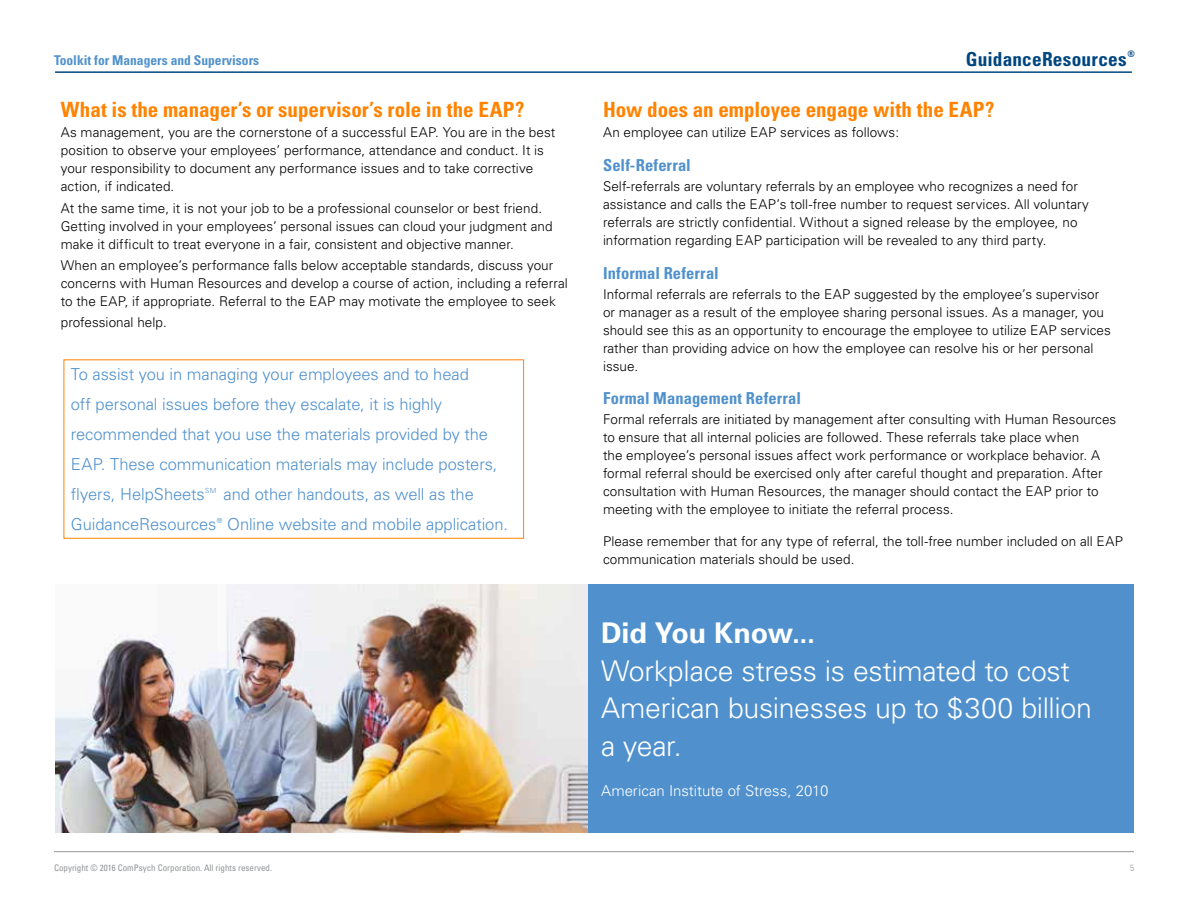
<style>
.page{position:relative;width:1188px;height:918px;background:#fff}
.page>*{position:absolute;margin:0;border:0;box-sizing:border-box;transform-origin:0 0}
.t1{font:300 28.5px/37.5px "Univers";letter-spacing:-.01em;color:#fff}
.t2{font:700 28.5px "Univers";color:#fff}
.t3{font:700 condensed 21px "Univers";color:#ff8300}
.t4{font:700 condensed 19.35px "Univers";letter-spacing:.01em;color:#00467f}
.t5{font:300 16.5px/30px "Univers";letter-spacing:-.005em;color:#5091cd}
.t6{font:700 condensed 16.5px "Univers";letter-spacing:.01em;color:#5091cd}
.t7{font:300 15px "Univers";color:#fff}
.t8{font:300 13.5px/18px "Univers";letter-spacing:.005em;color:#000}
.t9{font:700 condensed 13.5px "Univers";color:#5091cd}
.t10{font:condensed 9px "Univers";color:#939598}
.t11{font:300 condensed 9px "Univers";color:#939598}
.t12{font:300 7.05px "Univers";color:#5091cd}
</style>
<div class="page">
<hr style="left:54px;top:851px;width:1080px;height:1px;background:#939598">
<hr style="left:55px;top:71px;width:1077px;height:2px;background:#00467f">
<div style="left:55px;top:584px;width:1079px;height:249px;background:#5091cd"></div>
<img style="left:55px;top:584px;width:533px;height:249px">
<p class="t9" style="left:54px;top:52px;width:207px">Toolkit for Managers and Supervisors</p>
<h3 class="t4" style="left:966px;top:47px;width:171px">GuidanceResources<sup>®</sup></h3>
<h2 class="t3" style="left:61px;top:97px;width:465px">What is the manager’s or supervisor’s role in the EAP?</h2>
<p class="t8" style="left:61px;top:124px;width:496px">As management, you are the cornerstone of a successful EAP. You are in the best position to observe your employees’ performance, attendance and conduct. It is your responsibility to document any performance issues and to take corrective action, if indicated.</p>
<p class="t8" style="left:61px;top:199px;width:493px">At the same time, it is not your job to be a professional counselor or best friend.<br>Getting involved in your employees’ personal issues can cloud your judgment and make it difficult to treat everyone in a fair, consistent and objective manner.</p>
<p class="t8" style="left:61px;top:256px;width:509px">When an employee’s performance falls below acceptable standards, discuss your concerns with Human Resources and develop a course of action, including a referral to the EAP, if appropriate. Referral to the EAP may motivate the employee to seek</p>
<p class="t8" style="left:61px;top:313px;width:108px">professional help.</p>
<h2 class="t3" style="left:603px;top:97px;width:393px">How does an employee engage with the EAP?</h2>
<p class="t8" style="left:603px;top:124px;width:298px">An employee can utilize EAP services as follows:</p>
<p class="t6" style="left:603px;top:155px;width:89px">Self-Referral</p>
<p class="t8" style="left:603px;top:177px;width:488px">Self-referrals are voluntary referrals by an employee who recognizes a need for assistance and calls the EAP’s toll-free number to request services. All voluntary referrals are strictly confidential. Without a signed release by the employee, no information regarding EAP participation will be revealed to any third party.</p>
<p class="t6" style="left:603px;top:263px;width:117px">Informal Referral</p>
<p class="t8" style="left:603px;top:285px;width:509px">Informal referrals are referrals to the EAP suggested by the employee’s supervisor or manager as a result of the employee sharing personal issues. As a manager, you should see this as an opportunity to encourage the employee to utilize EAP services rather than providing advice on how the employee can resolve his or her personal issue.</p>
<p class="t6" style="left:603px;top:388px;width:200px">Formal Management Referral</p>
<p class="t8" style="left:603px;top:411px;width:515px">Formal referrals are initiated by management after consulting with Human Resources to ensure that all internal policies are followed. These referrals take place when<br>the employee’s personal issues affect work performance or workplace behavior. A formal referral should be exercised only after careful thought and preparation. After consultation with Human Resources, the manager should contact the EAP prior to meeting with the employee to initiate the referral process.</p>
<p class="t8" style="left:603px;top:533px;width:522px">Please remember that for any type of referral, the toll-free number included on all EAP communication materials should be used.</p>
<p class="t5" style="left:71px;top:359px;width:428px">To assist you in managing your employees and to head<br>off personal issues before they escalate, it is highly recommended that you use the materials provided by the EAP. These communication materials may include posters, flyers, HelpSheets</p>
<p class="t12" style="left:205px;top:486px;width:13px">SM</p>
<p class="t5" style="left:224px;top:479px;width:252px">and other handouts, as well as the</p>
<p class="t5" style="left:71px;top:509px;width:147px">GuidanceResources</p>
<p class="t12" style="left:217px;top:516px;width:7px">®</p>
<p class="t5" style="left:227px;top:509px;width:282px">Online website and mobile application.</p>
<h1 class="t2" style="left:601px;top:616px;width:215px">Did You Know...</h1>
<h1 class="t1" style="left:601px;top:652px;width:492px">Workplace stress is estimated to cost<br>American businesses up to $300 billion a year.</h1>
<p class="t7" style="left:601px;top:782px;width:229px">American Institute of Stress, 2010</p>
<p class="t10" style="left:54px;top:862px;width:220px">Copyright © 2016 ComPsych Corporation. All rights reserved.</p>
<p class="t11" style="left:1130px;top:863px;width:5px">5</p>
</div>
